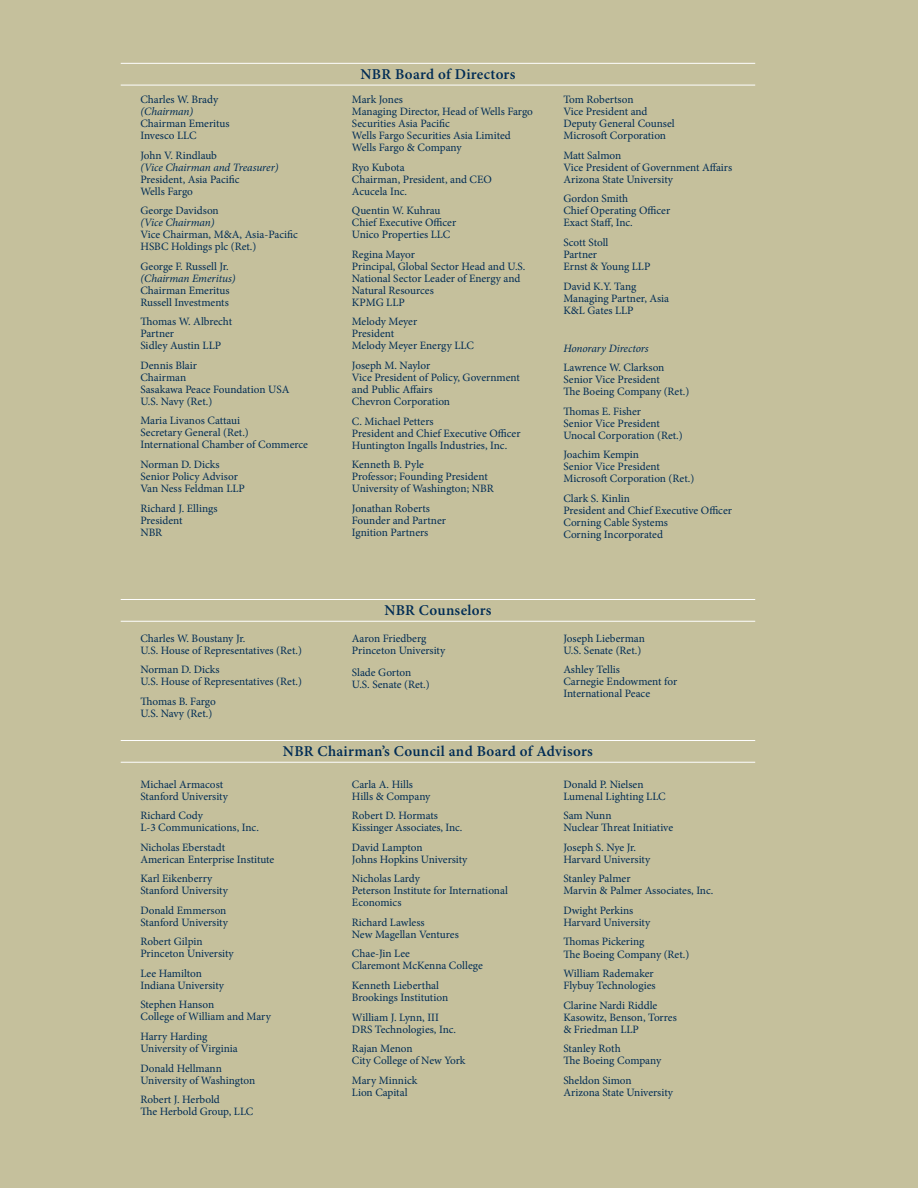
<style>
.page{position:relative;width:918px;height:1188px;background:#c5c09c}
.page>*{position:absolute;margin:0;border:0;box-sizing:border-box;transform-origin:0 0}
.D__Boards_List_Title{font:600 15px "Minion Pro";letter-spacing:.02em;color:#002c55}
.Board_of_Directors{font:11.25px/12px "Minion Pro";color:#002c55}
.D__Board_of_Advisors{font:11.25px/12px "Minion Pro";letter-spacing:-.005em;color:#002c55}
.Board_of_Directors-2{font:italic 11.25px "Minion Pro";letter-spacing:-.01em;color:#002c55}
.s1{font-style:italic}
</style>
<div class="page">
<hr style="left:121px;top:740px;width:634px;height:1px;background:#fff">
<hr style="left:121px;top:762px;width:634px;height:1px;background:#fff">
<hr style="left:121px;top:599px;width:634px;height:1px;background:#fff">
<hr style="left:121px;top:621px;width:634px;height:1px;background:#fff">
<hr style="left:121px;top:63px;width:634px;height:1px;background:#fff">
<hr style="left:121px;top:85px;width:634px;height:1px;background:#fff">
<p class="Board_of_Directors" style="left:140px;top:94px;width:91px">Charles W. Brady <span class="s1">(Chairman)<br></span>Chairman Emeritus<br>Invesco LLC</p>
<p class="Board_of_Directors" style="left:140px;top:149px;width:140px">John V. Rindlaub<br><span class="s1">(Vice Chairman and Treasurer)<br></span>President, Asia Pacific<br>Wells Fargo</p>
<p class="Board_of_Directors" style="left:140px;top:205px;width:159px">George Davidson<br><span class="s1">(Vice Chairman)<br></span>Vice Chairman, M&amp;A, Asia-Pacific<br>HSBC Holdings plc (Ret.)</p>
<p class="Board_of_Directors" style="left:140px;top:260px;width:97px">George F. Russell Jr. <span class="s1">(Chairman Emeritus)<br></span>Chairman Emeritus<br>Russell Investments</p>
<p class="Board_of_Directors" style="left:140px;top:316px;width:93px">Thomas W. Albrecht<br>Partner<br>Sidley Austin LLP</p>
<p class="Board_of_Directors" style="left:140px;top:359px;width:151px">Dennis Blair<br>Chairman<br>Sasakawa Peace Foundation USA<br>U.S. Navy (Ret.)</p>
<p class="Board_of_Directors" style="left:140px;top:415px;width:169px">Maria Livanos Cattaui<br>Secretary General (Ret.)<br>International Chamber of Commerce</p>
<p class="Board_of_Directors" style="left:140px;top:459px;width:106px">Norman D. Dicks<br>Senior Policy Advisor<br>Van Ness Feldman LLP</p>
<p class="Board_of_Directors" style="left:140px;top:502px;width:79px">Richard J. Ellings<br>President<br>NBR</p>
<p class="D__Board_of_Advisors" style="left:140px;top:632px;width:163px">Charles W. Boustany Jr.<br>U.S. House of Representatives (Ret.)</p>
<p class="D__Board_of_Advisors" style="left:140px;top:664px;width:163px">Norman D. Dicks<br>U.S. House of Representatives (Ret.)</p>
<p class="D__Board_of_Advisors" style="left:140px;top:695px;width:77px">Thomas B. Fargo<br>U.S. Navy (Ret.)</p>
<p class="D__Boards_List_Title" style="left:361px;top:65px;width:156px">NBR Board of Directors</p>
<p class="Board_of_Directors" style="left:352px;top:94px;width:183px">Mark Jones<br>Managing Director, Head of Wells Fargo<br>Securities Asia Pacific<br>Wells Fargo Securities Asia Limited<br>Wells Fargo &amp; Company</p>
<p class="Board_of_Directors" style="left:352px;top:161px;width:142px">Ryo Kubota<br>Chairman, President, and CEO<br>Acucela Inc.</p>
<p class="Board_of_Directors" style="left:352px;top:205px;width:106px">Quentin W. Kuhrau<br>Chief Executive Officer<br>Unico Properties LLC</p>
<p class="Board_of_Directors" style="left:352px;top:248px;width:175px">Regina Mayor<br>Principal, Global Sector Head and U.S.<br>National Sector Leader of Energy and<br>Natural Resources<br>KPMG LLP</p>
<p class="Board_of_Directors" style="left:352px;top:316px;width:124px">Melody Meyer<br>President<br>Melody Meyer Energy LLC</p>
<p class="Board_of_Directors" style="left:352px;top:359px;width:170px">Joseph M. Naylor<br>Vice President of Policy, Government and Public Affairs<br>Chevron Corporation</p>
<p class="Board_of_Directors" style="left:352px;top:415px;width:170px">C. Michael Petters<br>President and Chief Executive Officer<br>Huntington Ingalls Industries, Inc.</p>
<p class="Board_of_Directors" style="left:352px;top:459px;width:143px">Kenneth B. Pyle<br>Professor; Founding President<br>University of Washington; NBR</p>
<p class="Board_of_Directors" style="left:352px;top:502px;width:96px">Jonathan Roberts<br>Founder and Partner<br>Ignition Partners</p>
<p class="D__Boards_List_Title" style="left:384px;top:601px;width:109px">NBR Counselors</p>
<p class="D__Board_of_Advisors" style="left:352px;top:632px;width:95px">Aaron Friedberg<br>Princeton University</p>
<p class="D__Board_of_Advisors" style="left:352px;top:667px;width:79px">Slade Gorton<br>U.S. Senate (Ret.)</p>
<p class="Board_of_Directors" style="left:563px;top:94px;width:113px">Tom Robertson<br>Vice President and<br>Deputy General Counsel<br>Microsoft Corporation</p>
<p class="Board_of_Directors" style="left:563px;top:149px;width:170px">Matt Salmon<br>Vice President of Government Affairs<br>Arizona State University</p>
<p class="Board_of_Directors" style="left:563px;top:193px;width:108px">Gordon Smith<br>Chief Operating Officer<br>Exact Staff, Inc.</p>
<p class="Board_of_Directors" style="left:563px;top:236px;width:88px">Scott Stoll<br>Partner<br>Ernst &amp; Young LLP</p>
<p class="Board_of_Directors" style="left:563px;top:280px;width:107px">David K.Y. Tang<br>Managing Partner, Asia<br>K&amp;L Gates LLP</p>
<p class="Board_of_Directors-2" style="left:563px;top:341px;width:87px">Honorary Directors</p>
<p class="Board_of_Directors" style="left:563px;top:361px;width:127px">Lawrence W. Clarkson<br>Senior Vice President<br>The Boeing Company (Ret.)</p>
<p class="Board_of_Directors" style="left:563px;top:405px;width:121px">Thomas E. Fisher<br>Senior Vice President<br>Unocal Corporation (Ret.)</p>
<p class="Board_of_Directors" style="left:563px;top:449px;width:132px">Joachim Kempin<br>Senior Vice President<br>Microsoft Corporation (Ret.)</p>
<p class="Board_of_Directors" style="left:563px;top:492px;width:170px">Clark S. Kinlin<br>President and Chief Executive Officer<br>Corning Cable Systems<br>Corning Incorporated</p>
<p class="D__Board_of_Advisors" style="left:563px;top:632px;width:83px">Joseph Lieberman<br>U.S. Senate (Ret.)</p>
<p class="D__Board_of_Advisors" style="left:563px;top:664px;width:115px">Ashley Tellis<br>Carnegie Endowment for<br>International Peace</p>
<p class="D__Boards_List_Title" style="left:283px;top:742px;width:312px">NBR Chairman’s Council and Board of Advisors</p>
<p class="D__Board_of_Advisors" style="left:140px;top:778px;width:89px">Michael Armacost<br>Stanford University</p>
<p class="D__Board_of_Advisors" style="left:140px;top:810px;width:120px">Richard Cody<br>L-3 Communications, Inc.</p>
<p class="D__Board_of_Advisors" style="left:140px;top:841px;width:136px">Nicholas Eberstadt<br>American Enterprise Institute</p>
<p class="D__Board_of_Advisors" style="left:140px;top:873px;width:89px">Karl Eikenberry<br>Stanford University</p>
<p class="D__Board_of_Advisors" style="left:140px;top:904px;width:89px">Donald Emmerson<br>Stanford University</p>
<p class="D__Board_of_Advisors" style="left:140px;top:936px;width:95px">Robert Gilpin<br>Princeton University</p>
<p class="D__Board_of_Advisors" style="left:140px;top:967px;width:85px">Lee Hamilton<br>Indiana University</p>
<p class="D__Board_of_Advisors" style="left:140px;top:999px;width:132px">Stephen Hanson<br>College of William and Mary</p>
<p class="D__Board_of_Advisors" style="left:140px;top:1031px;width:99px">Harry Harding<br>University of Virginia</p>
<p class="D__Board_of_Advisors" style="left:140px;top:1062px;width:116px">Donald Hellmann<br>University of Washington</p>
<p class="D__Board_of_Advisors" style="left:140px;top:1094px;width:115px">Robert J. Herbold<br>The Herbold Group, LLC</p>
<p class="D__Board_of_Advisors" style="left:352px;top:778px;width:80px">Carla A. Hills<br>Hills &amp; Company</p>
<p class="D__Board_of_Advisors" style="left:352px;top:810px;width:112px">Robert D. Hormats<br>Kissinger Associates, Inc.</p>
<p class="D__Board_of_Advisors" style="left:352px;top:841px;width:117px">David Lampton<br>Johns Hopkins University</p>
<p class="D__Board_of_Advisors" style="left:352px;top:873px;width:158px">Nicholas Lardy<br>Peterson Institute for International<br>Economics</p>
<p class="D__Board_of_Advisors" style="left:352px;top:916px;width:108px">Richard Lawless<br>New Magellan Ventures</p>
<p class="D__Board_of_Advisors" style="left:352px;top:948px;width:132px">Chae-Jin Lee<br>Claremont McKenna College</p>
<p class="D__Board_of_Advisors" style="left:352px;top:979px;width:98px">Kenneth Lieberthal<br>Brookings Institution</p>
<p class="D__Board_of_Advisors" style="left:352px;top:1011px;width:106px">William J. Lynn, III<br>DRS Technologies, Inc.</p>
<p class="D__Board_of_Advisors" style="left:352px;top:1043px;width:115px">Rajan Menon<br>City College of New York</p>
<p class="D__Board_of_Advisors" style="left:352px;top:1074px;width:67px">Mary Minnick<br>Lion Capital</p>
<p class="D__Board_of_Advisors" style="left:563px;top:778px;width:104px">Donald P. Nielsen<br>Lumenal Lighting LLC</p>
<p class="D__Board_of_Advisors" style="left:563px;top:810px;width:111px">Sam Nunn<br>Nuclear Threat Initiative</p>
<p class="D__Board_of_Advisors" style="left:563px;top:841px;width:88px">Joseph S. Nye Jr.<br>Harvard University</p>
<p class="D__Board_of_Advisors" style="left:563px;top:873px;width:152px">Stanley Palmer<br>Marvin &amp; Palmer Associates, Inc.</p>
<p class="D__Board_of_Advisors" style="left:563px;top:904px;width:88px">Dwight Perkins<br>Harvard University</p>
<p class="D__Board_of_Advisors" style="left:563px;top:936px;width:127px">Thomas Pickering<br>The Boeing Company (Ret.)</p>
<p class="D__Board_of_Advisors" style="left:563px;top:968px;width:94px">William Rademaker<br>Flybuy Technologies</p>
<p class="D__Board_of_Advisors" style="left:563px;top:999px;width:115px">Clarine Nardi Riddle<br>Kasowitz, Benson, Torres &amp; Friedman LLP</p>
<p class="D__Board_of_Advisors" style="left:563px;top:1043px;width:99px">Stanley Roth<br>The Boeing Company</p>
<p class="D__Board_of_Advisors" style="left:563px;top:1074px;width:111px">Sheldon Simon<br>Arizona State University</p>
</div>
